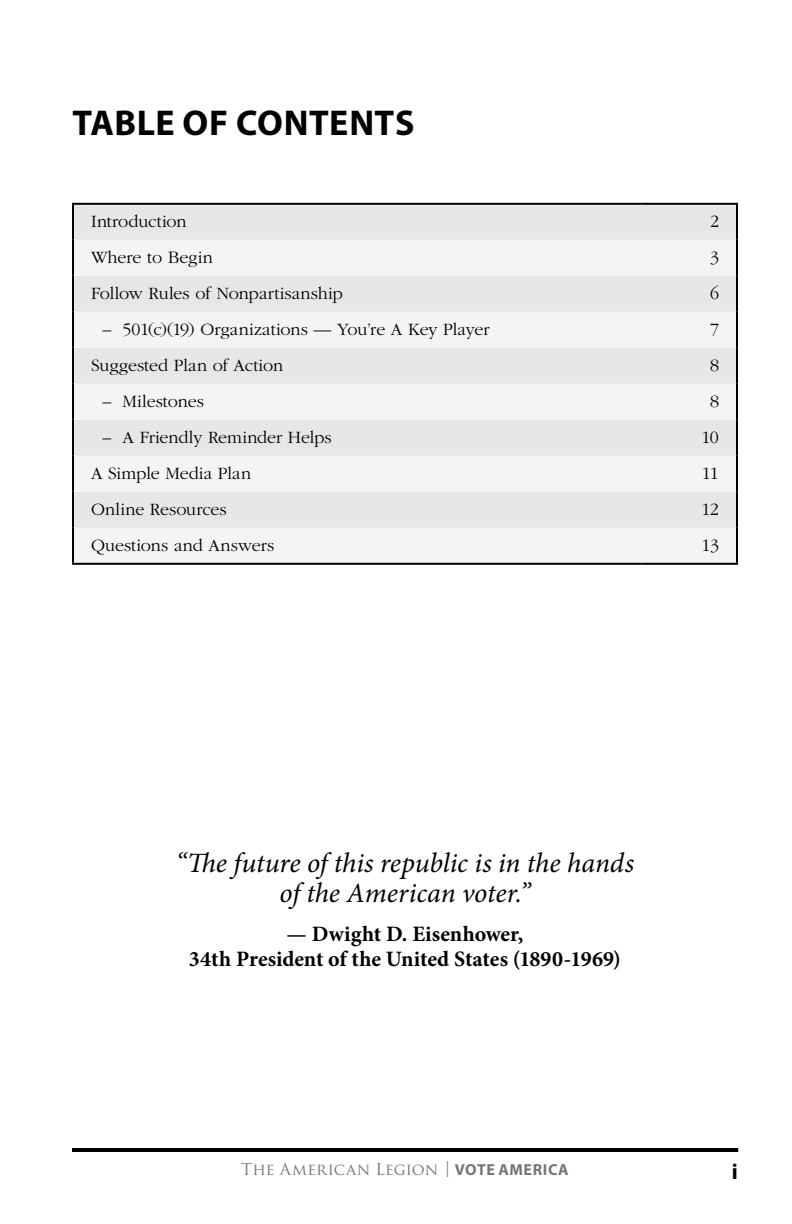
<style>
.page{position:relative;width:792px;height:1224px;background:#fff}
.page>*{position:absolute;margin:0;border:0;box-sizing:border-box;transform-origin:0 0}
.Heading{font:700 36px "Myriad Pro";letter-spacing:.01em;color:#000}
.t1{font:italic 28px/30px "Minion Pro";letter-spacing:-.005em;color:#000;text-align:center}
.Quote_Attribution{font:700 22px/25px "Minion Pro";color:#000;text-align:center}
.Body_Text{font:700 22px "Myriad Pro";color:#000}
.Contents_text{font:300 18px "ITC Garamond Std";color:#000}
.t2{font:16px "Trajan Pro";letter-spacing:.01em;color:#757779}
.s1{font-family:"Myriad Pro";font-weight:700}
</style>
<div class="page">
<hr style="left:72px;top:1148px;width:666px;height:4px;background:#000">
<div style="left:74px;top:205px;width:662px;height:35px;background:#e6e7e8"></div>
<svg style="left:74px;top:240px;width:662px;height:323px;fill:#f3f4f4"></svg>
<hr style="left:72px;top:203px;width:569px;height:2px;background:#000">
<hr style="left:72px;top:205px;width:2px;height:35px;background:#000">
<hr style="left:641px;top:203px;width:97px;height:2px;background:#000">
<hr style="left:736px;top:205px;width:2px;height:35px;background:#000">
<hr style="left:72px;top:240px;width:2px;height:36px;background:#000">
<hr style="left:736px;top:240px;width:2px;height:36px;background:#000">
<hr style="left:72px;top:276px;width:2px;height:36px;background:#000">
<hr style="left:736px;top:276px;width:2px;height:36px;background:#000">
<hr style="left:72px;top:312px;width:2px;height:36px;background:#000">
<hr style="left:736px;top:312px;width:2px;height:36px;background:#000">
<hr style="left:72px;top:348px;width:2px;height:36px;background:#000">
<hr style="left:736px;top:348px;width:2px;height:36px;background:#000">
<hr style="left:72px;top:384px;width:2px;height:36px;background:#000">
<hr style="left:736px;top:384px;width:2px;height:36px;background:#000">
<hr style="left:72px;top:420px;width:2px;height:36px;background:#000">
<hr style="left:736px;top:420px;width:2px;height:36px;background:#000">
<hr style="left:72px;top:456px;width:2px;height:36px;background:#000">
<hr style="left:736px;top:456px;width:2px;height:36px;background:#000">
<hr style="left:72px;top:492px;width:2px;height:36px;background:#000">
<hr style="left:736px;top:492px;width:2px;height:36px;background:#000">
<hr style="left:72px;top:528px;width:2px;height:35px;background:#000">
<hr style="left:736px;top:528px;width:2px;height:35px;background:#000">
<hr style="left:72px;top:563px;width:569px;height:2px;background:#000">
<hr style="left:641px;top:563px;width:97px;height:2px;background:#000">
<p class="Heading" style="left:72px;top:103px;width:344px">TABLE OF CONTENTS</p>
<p class="Contents_text" style="left:91px;top:212px;width:97px">Introduction</p>
<p class="Contents_text" style="left:710px;top:212px;width:10px">2</p>
<p class="Contents_text" style="left:91px;top:248px;width:123px">Where to Begin</p>
<p class="Contents_text" style="left:710px;top:248px;width:10px">3</p>
<p class="Contents_text" style="left:91px;top:284px;width:254px">Follow Rules of Nonpartisanship</p>
<p class="Contents_text" style="left:710px;top:284px;width:10px">6</p>
<p class="Contents_text" style="left:102px;top:320px;width:389px">– 501(c)(19) Organizations — You’re A Key Player</p>
<p class="Contents_text" style="left:710px;top:320px;width:10px">7</p>
<p class="Contents_text" style="left:91px;top:356px;width:194px">Suggested Plan of Action</p>
<p class="Contents_text" style="left:710px;top:356px;width:10px">8</p>
<p class="Contents_text" style="left:102px;top:392px;width:103px">– Milestones</p>
<p class="Contents_text" style="left:710px;top:392px;width:10px">8</p>
<p class="Contents_text" style="left:102px;top:428px;width:231px">– A Friendly Reminder Helps</p>
<p class="Contents_text" style="left:702px;top:428px;width:19px">10</p>
<p class="Contents_text" style="left:91px;top:464px;width:162px">A Simple Media Plan</p>
<p class="Contents_text" style="left:702px;top:464px;width:19px">11</p>
<p class="Contents_text" style="left:91px;top:500px;width:137px">Online Resources</p>
<p class="Contents_text" style="left:701px;top:500px;width:19px">12</p>
<p class="Contents_text" style="left:91px;top:536px;width:185px">Questions and Answers</p>
<p class="Contents_text" style="left:701px;top:536px;width:19px">13</p>
<p class="t1" style="left:176px;top:848px;width:460px">“The future of this republic is in the hands of the American voter.”</p>
<p class="Quote_Attribution" style="left:189px;top:921px;width:434px">— Dwight D. Eisenhower,<br>34th President of the United States (1890-1969)</p>
<p class="t2" style="left:241px;top:1159px;width:329px">The American Legion | <span class="s1">VOTE AMERICA</span></p>
<p class="Body_Text" style="left:732px;top:1159px;width:8px">i</p>
</div>
